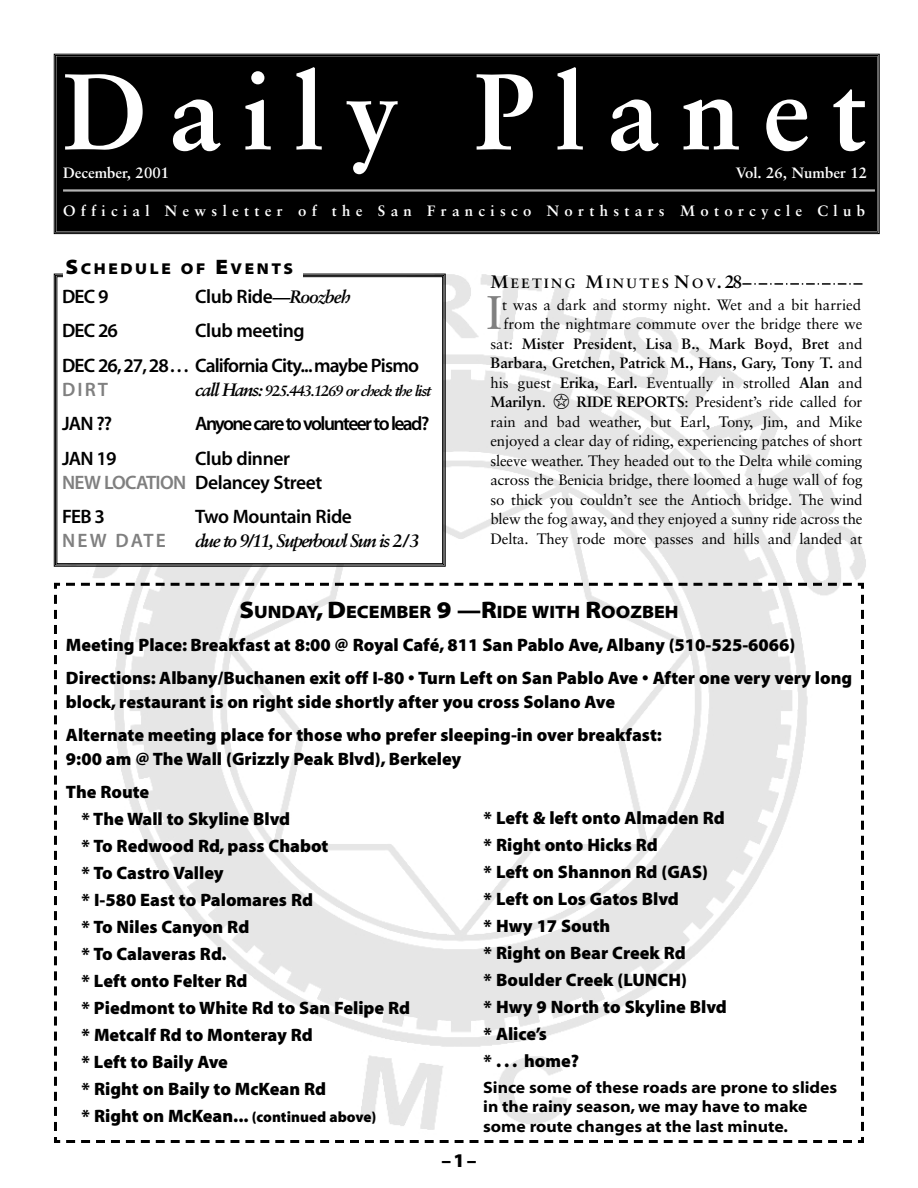
<style>
.page{position:relative;width:918px;height:1188px;background:#fff}
.page>*{position:absolute;margin:0;border:0;box-sizing:border-box;transform-origin:0 0}
.t1{font:700 108px "Sabon";letter-spacing:.195em;color:#fff}
.t2{font:47.25px "Sabon";color:#808080}
.t3{font:19.5px/34.5px "Myriad MM 565 600";letter-spacing:-.045em;color:#000}
.t4{font:19.5px/24px "Myriad MM 565 600";letter-spacing:-.02em;color:#000}
.t5{font:19.5px "Myriad MM 565 600";letter-spacing:-.08em;color:#000}
.t6{font:19.5px "Myriad MM 565 600";letter-spacing:.105em;color:#808080}
.t7{font:19.5px "Myriad MM 830 600";color:#000}
.t8{font:18px/27px "Myriad MM 830 600";color:#000}
.t9{font:18px "Myriad MM 830 700";color:#000}
.t10{font:italic 700 18px "Sabon";letter-spacing:-.09em;color:#000}
.t11{font:16.5px/19.5px "Myriad MM 700 700";color:#000}
.t12{font:15.75px "Myriad MM 830 700";letter-spacing:.165em;color:#000}
.t13{font:15px/19.5px "Sabon";letter-spacing:-.01em;color:#000;text-align:right}
.t14{font:700 15px "Sabon";letter-spacing:.355em;color:#fff}
.t15{font:italic 700 15px "Sabon";letter-spacing:-.08em;color:#000}
.t16{font:700 15px "Sabon";color:#fff}
.t17{font:700 13.5px "Sabon";letter-spacing:.18em;color:#000}
.s1{font-size:21px}
.s2{font-family:"Sabon";font-weight:700;font-style:italic;font-size:18px}
.s3{font-size:18px}
.s4{color:#808080}
.s5{font-weight:700}
.s6{font-family:"Carta";font-size:24px}
.s7{font-size:24px}
.s8{font-size:15px}
</style>
<div class="page">
<img style="left:53px;top:273px;width:813px;height:308px">
<div style="left:57px;top:57px;width:819px;height:174px;background:#000"></div>
<hr style="left:63px;top:189px;width:812px;height:3px;background:#b3b3b3">
<div style="left:55px;top:55px;width:823px;height:178px;border:1px solid #000"></div>
<svg style="left:747px;top:273px;width:112px;height:1px"></svg>
<svg style="left:54px;top:581px;width:810px;height:562px"></svg>
<svg style="left:742px;top:283px;width:120px;height:2px"></svg>
<div style="left:57px;top:277px;width:385px;height:286px;background:#fff"></div>
<div style="left:63px;top:259px;width:240px;height:25px;background:#fff"></div>
<h1 class="t1" style="left:63px;top:67px;width:806px">Daily Planet</h1>
<p class="t14" style="left:63px;top:204px;width:804px">Official Newsletter of the San Francisco Northstars Motorcycle Club</p>
<p class="t16" style="left:63px;top:166px;width:107px">December, 2001</p>
<p class="t16" style="left:736px;top:166px;width:133px">Vol. 26, Number 12</p>
<p class="t12" style="left:65px;top:262px;width:229px"><span class="s1">S</span>CHEDULE OF <span class="s1">E</span>VENTS</p>
<p class="t3" style="left:62px;top:281px;width:48px">DEC 9</p>
<p class="t4" style="left:195px;top:286px;width:157px">Club Ride<span class="s2">—Roozbeh</span></p>
<p class="t3" style="left:62px;top:315px;width:57px">DEC 26</p>
<p class="t3" style="left:62px;top:315px;width:358px;text-indent:133px">Club meeting<br>DEC 26,27,28. . . California City...maybe Pismo</p>
<p class="t6" style="left:62px;top:382px;width:48px">DIRT</p>
<p class="t15" style="left:195px;top:384px;width:237px"><span class="s3">call Hans:</span> 925.443.1269 or check the list</p>
<p class="t3" style="left:62px;top:408px;width:52px">JAN ??</p>
<p class="t5" style="left:195px;top:416px;width:236px">Anyone care to volunteer to lead?</p>
<p class="t3" style="left:62px;top:443px;width:56px">JAN 19</p>
<p class="t4" style="left:62px;top:448px;width:262px;text-indent:133px">Club dinner<br><span class="s4">NEW LOCATION</span> Delancey Street</p>
<p class="t3" style="left:62px;top:501px;width:44px">FEB 3</p>
<p class="t4" style="left:195px;top:507px;width:158px">Two Mountain Ride</p>
<p class="t6" style="left:62px;top:533px;width:105px">NEW DATE</p>
<p class="t10" style="left:195px;top:533px;width:226px">due to 9/11, Superbowl Sun is 2/3</p>
<p class="t17" style="left:490px;top:278px;width:253px"><span class="s3">M</span>EETING <span class="s3">M</span>INUTES <span class="s3">N</span>OV<span class="s3">.28</span></p>
<h2 class="t2" style="left:486px;top:293px;width:17px">I</h2>
<p class="t13" style="left:490px;top:296px;width:374px">t was a dark and stormy night. Wet and a bit harried from the nightmare commute over the bridge there we sat: <span class="s5">Mister President</span>, <span class="s5">Lisa B.</span>, <span class="s5">Mark Boyd</span>, <span class="s5">Bret</span> and <span class="s5">Barbara</span>, <span class="s5">Gretchen, Patrick M., Hans, Gary, Tony T.</span> and his guest <span class="s5">Erika, Earl.</span> Eventually in strolled <span class="s5">Alan</span> and <span class="s5">Marilyn</span>. <span class="s6">-</span> <span class="s5">RIDE REPORTS</span>: President’s ride called for rain and bad weather, but Earl, Tony, Jim, and Mike enjoyed a clear day of riding, experiencing patches of short sleeve weather. They headed out to the Delta while coming across the Benicia bridge, there loomed a huge wall of fog so thick you couldn’t see the Antioch bridge. The wind blew the fog away, and they enjoyed a sunny ride across the Delta. They rode more passes and hills and landed at</p>
<p class="t9" style="left:239px;top:605px;width:441px"><span class="s7">S</span>UNDAY<span class="s7">, D</span>ECEMBER <span class="s7">9 —R</span>IDE WITH <span class="s7">R</span>OOZBEH</p>
<p class="t8" style="left:66px;top:630px;width:788px;line-height:33px">Meeting Place: Breakfast at 8:00 @ Royal Café, 811 San Pablo Ave, Albany (510-525-6066)<br>Directions: Albany/Buchanen exit off I-80 • Turn Left on San Pablo Ave • After one very very long</p>
<p class="t8" style="left:66px;top:687px;width:598px;line-height:33px">block, restaurant is on right side shortly after you cross Solano Ave<br>Alternate meeting place for those who prefer sleeping-in over breakfast:</p>
<p class="t8" style="left:66px;top:744px;width:397px;line-height:33px">9:00 am @ The Wall (Grizzly Peak Blvd), Berkeley<br>The Route</p>
<p class="t8" style="left:82px;top:807px;width:330px">* The Wall to Skyline Blvd<br>* To Redwood Rd, pass Chabot<br>* To Castro Valley<br>* I-580 East to Palomares Rd<br>* To Niles Canyon Rd<br>* To Calaveras Rd.<br>* Left onto Felter Rd<br>* Piedmont to White Rd to San Felipe Rd * Metcalf Rd to Monteray Rd<br>* Left to Baily Ave<br>* Right on Baily to McKean Rd<br>* Right on McKean... <span class="s8">(continued above)</span></p>
<p class="t8" style="left:484px;top:806px;width:245px">* Left &amp; left onto Almaden Rd * Right onto Hicks Rd<br>* Left on Shannon Rd (GAS)<br>* Left on Los Gatos Blvd<br>* Hwy 17 South<br>* Right on Bear Creek Rd<br>* Boulder Creek (LUNCH)<br>* Hwy 9 North to Skyline Blvd * Alice’s<br>* . . . home?</p>
<p class="t11" style="left:483px;top:1079px;width:356px">Since some of these roads are prone to slides in the rainy season, we may have to make some route changes at the last minute.</p>
<p class="t7" style="left:442px;top:1154px;width:36px">–1–</p>
</div>
